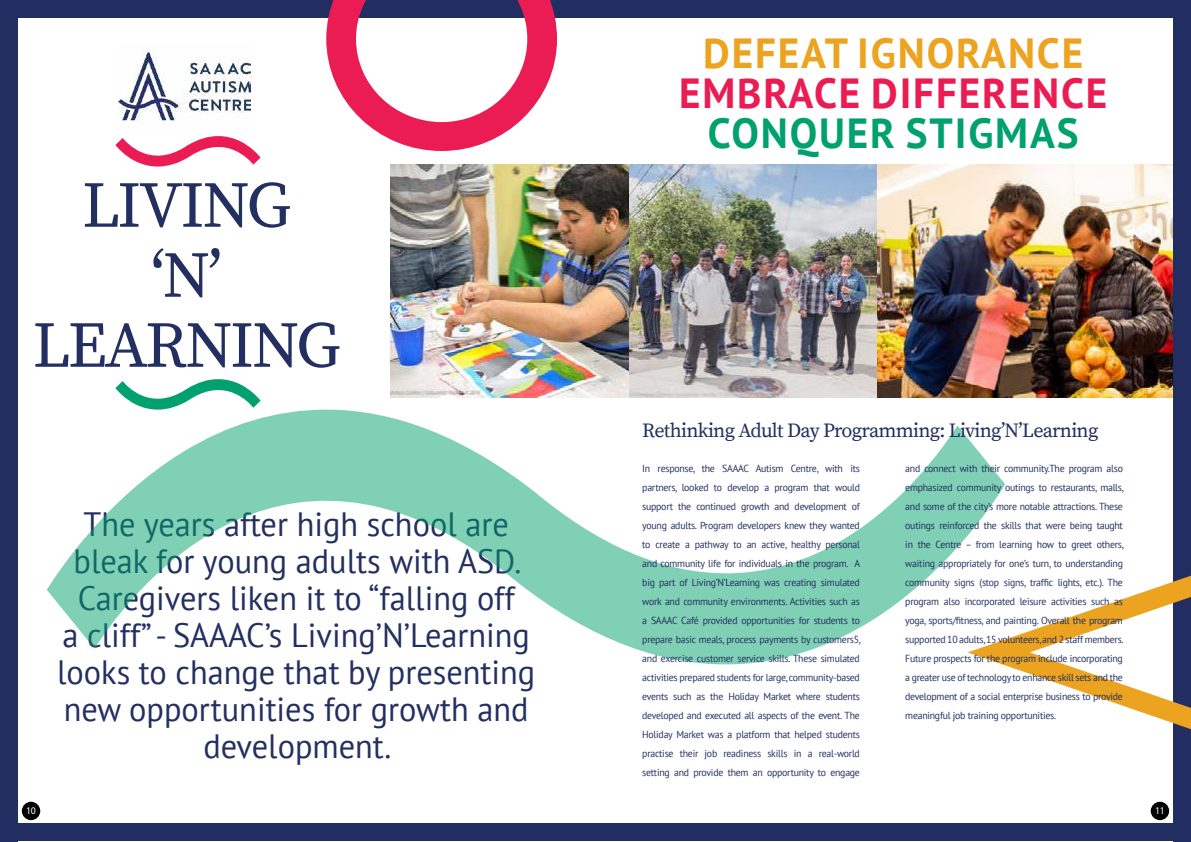
<style>
.page{position:relative;width:1191px;height:842px;background:#fff}
.page>*{position:absolute;margin:0;border:0;box-sizing:border-box;transform-origin:0 0}
.t1{font:65px/70px "Source Serif Pro";letter-spacing:-.04em;color:#222f60;text-align:center}
.t2{font:700 42px "PT Sans";letter-spacing:.045em;color:#eb1b53}
.t3{font:700 42px "PT Sans";letter-spacing:.045em;color:#eca320}
.t4{font:700 42px "PT Sans";letter-spacing:.045em;color:#00a16c}
.t5{font:33.7px/37px "PT Sans";color:#222f60;text-align:center;scale:.96 1}
.t6{font:20px "Source Serif Pro";letter-spacing:-.035em;color:#222f60}
.t7{font:10.2px/19px "PT Sans";letter-spacing:-.025em;color:#222f60;text-align:justify;scale:.96 1}
.t8{font:10.2px "Myriad Pro";color:#fff;scale:.96 1}
</style>
<div class="page">
<svg style="left:47px;top:409px;width:953px;height:256px"></svg>
<div style="left:0;top:0;width:17px;height:842px;background:#222f60"></div>
<div style="left:0;top:823px;width:1184px;height:18px;background:#222e62"></div>
<svg style="left:115px;top:379px;width:145px;height:33px"></svg>
<svg style="left:115px;top:136px;width:145px;height:31px"></svg>
<svg style="left:938px;top:409px;width:68px;height:84px"></svg>
<img style="left:876px;top:164px;width:297px;height:234px">
<div style="left:1173px;top:0;width:18px;height:842px;background:#222e62"></div>
<svg style="left:967px;top:576px;width:224px;height:153px"></svg>
<img style="left:391px;top:164px;width:238px;height:234px">
<div style="left:1px;top:0;width:1190px;height:17px;background:#222e62"></div>
<img style="left:629px;top:164px;width:247px;height:234px">
<svg style="left:326px;top:0;width:231px;height:151px"></svg>
<img style="left:119px;top:50px;width:132px;height:71px">
<div style="left:1150px;top:802px;width:19px;height:18px;background:#000;border-radius:50%"></div>
<div style="left:22px;top:802px;width:18px;height:18px;background:#000;border-radius:50%"></div>
<h1 class="t1" style="left:33px;top:173px;width:309px">LIVING<br>‘N’<br>LEARNING</h1>
<h3 class="t5" style="left:57px;top:504px;width:500px">The years after high school are bleak for young adults with ASD.<br>Caregivers liken it to “falling off<br>a cliff” - SAAAC’s Living’N’Learning looks to change that by presenting new opportunities for growth and development.</h3>
<h2 class="t3" style="left:703px;top:25px;width:381px">DEFEAT IGNORANCE</h2>
<h2 class="t2" style="left:679px;top:65px;width:430px">EMBRACE DIFFERENCE</h2>
<h2 class="t4" style="left:708px;top:105px;width:372px">CONQUER STIGMAS</h2>
<h3 class="t6" style="left:642px;top:419px;width:457px">Rethinking Adult Day Programming: Living’N’Learning</h3>
<p class="t7" style="left:642px;top:459px;width:229px">In response, the SAAAC Autism Centre, with its partners, looked to develop a program that would support the continued growth and development of young adults. Program developers knew they wanted to create a pathway to an active, healthy personal and community life for individuals in the program. A big part of Living’N’Learning was creating simulated work and community environments. Activities such as a SAAAC Café provided opportunities for students to prepare basic meals, process payments by customers5, and exercise customer service skills. These simulated activities prepared students for large, community-based events such as the Holiday Market where students developed and executed all aspects of the event. The Holiday Market was a platform that helped students practise their job readiness skills in a real-world setting and provide them an opportunity to engage</p>
<p class="t7" style="left:905px;top:459px;width:229px">and connect with their community.The program also emphasized community outings to restaurants, malls, and some of the city’s more notable attractions. These outings reinforced the skills that were being taught in the Centre – from learning how to greet others, waiting appropriately for one’s turn, to understanding community signs (stop signs, traffic lights, etc.). The program also incorporated leisure activities such as yoga, sports/fitness, and painting. Overall the program supported 10 adults, 15 volunteers, and 2 staff members.<br>Future prospects for the program include incorporating a greater use of technology to enhance skill sets and the development of a social enterprise business to provide meaningful job training opportunities.</p>
<p class="t8" style="left:26px;top:804px;width:12px">10</p>
<p class="t8" style="left:1155px;top:804px;width:12px">11</p>
</div>
